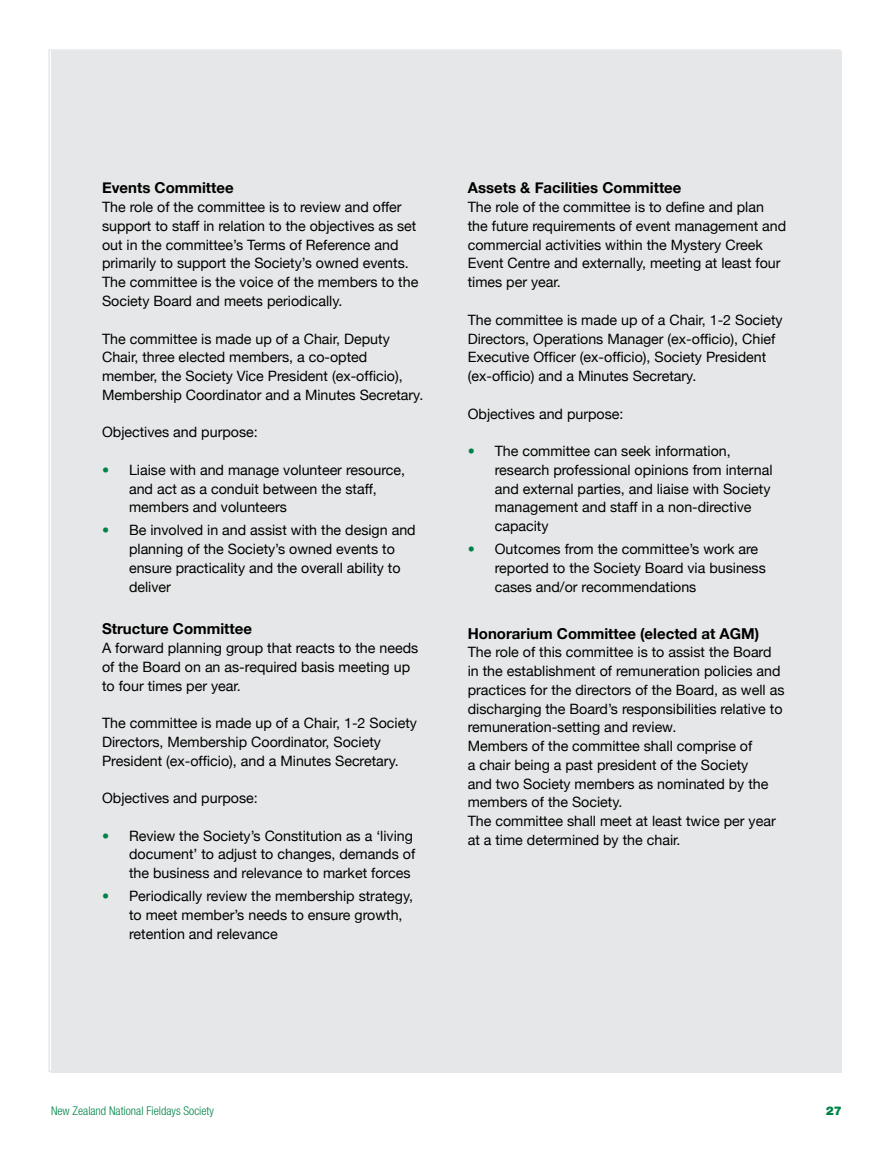
<style>
.page{position:relative;width:893px;height:1149px;background:#fff}
.page>*{position:absolute;margin:0;border:0;box-sizing:border-box;transform-origin:0 0}
.t1{font:700 15px "Helvetica Neue";color:#000}
.t2{font:14.25px/18.8px "Helvetica Neue";color:#000}
.t3{font:300 condensed 12px "Helvetica Neue LT Std";color:#008348}
.t4{font:900 12px "Helvetica Neue LT Std";color:#008348}
.s1{font-weight:700;color:#008348}
</style>
<div class="page">
<div style="left:51px;top:51px;width:791px;height:1020px;background:#e6e7e8"></div>
<p class="t1" style="left:102px;top:179px;width:133px">Events Committee</p>
<p class="t2" style="left:102px;top:197px;width:318px">The role of the committee is to review and offer support to staff in relation to the objectives as set out in the committee’s Terms of Reference and primarily to support the Society’s owned events.<br>The committee is the voice of the members to the Society Board and meets periodically.</p>
<p class="t2" style="left:102px;top:329px;width:323px">The committee is made up of a Chair, Deputy Chair, three elected members, a co-opted member, the Society Vice President (ex-officio), Membership Coordinator and a Minutes Secretary.</p>
<p class="t2" style="left:102px;top:422px;width:157px">Objectives and purpose:</p>
<p class="t2" style="left:129px;top:460px;width:278px;text-indent:-27px"><span class="s1">•</span> Liaise with and manage volunteer resource, and act as a conduit between the staff, members and volunteers</p>
<p class="t2" style="left:129px;top:520px;width:288px;text-indent:-27px"><span class="s1">•</span> Be involved in and assist with the design and planning of the Society’s owned events to ensure practicality and the overall ability to deliver</p>
<p class="t1" style="left:102px;top:619px;width:151px">Structure Committee</p>
<p class="t2" style="left:102px;top:638px;width:318px">A forward planning group that reacts to the needs of the Board on an as-required basis meeting up to four times per year.</p>
<p class="t2" style="left:102px;top:713px;width:316px">The committee is made up of a Chair, 1-2 Society<br>Directors, Membership Coordinator, Society<br>President (ex-officio), and a Minutes Secretary.</p>
<p class="t2" style="left:102px;top:788px;width:157px">Objectives and purpose:</p>
<p class="t2" style="left:129px;top:825px;width:288px;text-indent:-27px"><span class="s1">•</span> Review the Society’s Constitution as a ‘living document’ to adjust to changes, demands of the business and relevance to market forces</p>
<p class="t2" style="left:129px;top:886px;width:285px;text-indent:-27px"><span class="s1">•</span> Periodically review the membership strategy, to meet member’s needs to ensure growth, retention and relevance</p>
<p class="t1" style="left:468px;top:179px;width:215px">Assets &amp; Facilities Committee</p>
<p class="t2" style="left:468px;top:197px;width:320px">The role of the committee is to define and plan the future requirements of event management and commercial activities within the Mystery Creek Event Centre and externally, meeting at least four times per year.</p>
<p class="t2" style="left:468px;top:310px;width:316px">The committee is made up of a Chair, 1-2 Society Directors, Operations Manager (ex-officio), Chief Executive Officer (ex-officio), Society President (ex-officio) and a Minutes Secretary.</p>
<p class="t2" style="left:468px;top:404px;width:157px">Objectives and purpose:</p>
<p class="t2" style="left:495px;top:441px;width:279px;text-indent:-27px"><span class="s1">•</span> The committee can seek information, research professional opinions from internal and external parties, and liaise with Society management and staff in a non-directive capacity</p>
<p class="t2" style="left:495px;top:539px;width:273px;text-indent:-27px"><span class="s1">•</span> Outcomes from the committee’s work are reported to the Society Board via business cases and/or recommendations</p>
<p class="t1" style="left:468px;top:623px;width:293px">Honorarium Committee (elected at AGM)</p>
<p class="t2" style="left:468px;top:642px;width:318px">The role of this committee is to assist the Board in the establishment of remuneration policies and practices for the directors of the Board, as well as discharging the Board’s responsibilities relative to remuneration-setting and review.<br>Members of the committee shall comprise of<br>a chair being a past president of the Society<br>and two Society members as nominated by the members of the Society.<br>The committee shall meet at least twice per year at a time determined by the chair.</p>
<p class="t3" style="left:51px;top:1103px;width:164px">New Zealand National Fieldays Society</p>
<p class="t4" style="left:826px;top:1103px;width:18px">27</p>
</div>
